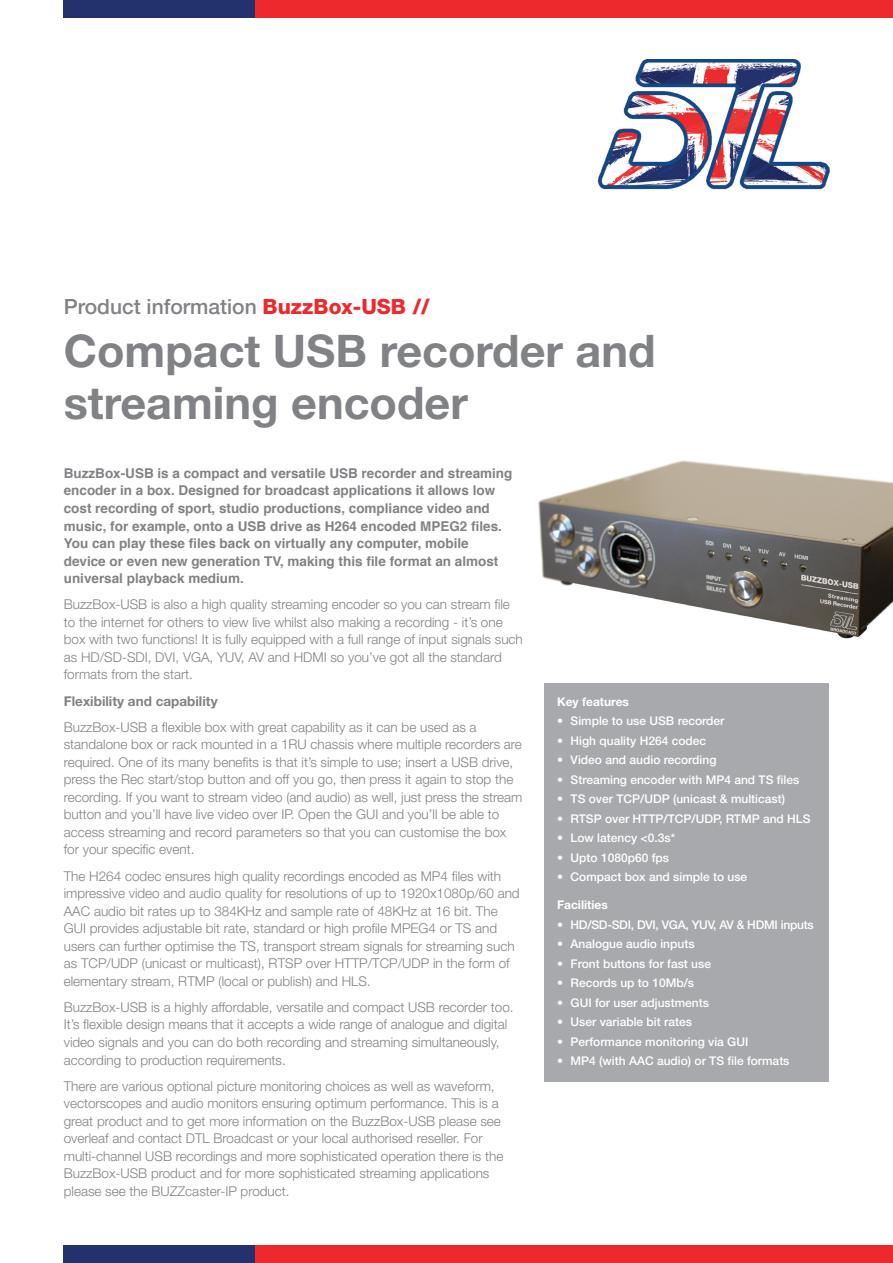
<style>
.page{position:relative;width:893px;height:1263px;background:#fff}
.page>*{position:absolute;margin:0;border:0;box-sizing:border-box;transform-origin:0 0}
.t1{font:700 45px/52.5px "Helvetica Neue";color:#808285}
.t2{font:500 21px "Helvetica Neue";color:#808285}
.t3{font:300 13.5px/17.5px "Helvetica Neue";color:#808285}
.t4{font:700 13.5px/17.5px "Helvetica";color:#808285}
.t5{font:700 13.5px "Helvetica Neue";color:#808285}
.t6{font:500 12px "Helvetica Neue";color:#fff}
.t7{font:500 12px "Helvetica Neue";letter-spacing:-.02em;color:#fff}
.t8{font:700 12px "Helvetica Neue";color:#fff}
.s1{font-weight:800;color:#ee292d}
</style>
<div class="page">
<img style="left:597px;top:60px;width:233px;height:130px">
<div style="left:255px;top:0;width:638px;height:17px;background:#ee292d"></div>
<div style="left:255px;top:1246px;width:638px;height:17px;background:#ee292d"></div>
<div style="left:64px;top:0;width:191px;height:17px;background:#23326c"></div>
<div style="left:64px;top:1246px;width:191px;height:17px;background:#23326c"></div>
<img style="left:538px;top:460px;width:355px;height:179px">
<div style="left:544px;top:684px;width:285px;height:398px;background:#a8a9ad"></div>
<h2 class="t2" style="left:64px;top:294px;width:367px">Product information <span class="s1">BuzzBox-USB //</span></h2>
<h1 class="t1" style="left:64px;top:323px;width:593px">Compact USB recorder and streaming encoder</h1>
<p class="t4" style="left:64px;top:464px;width:450px">BuzzBox-USB is a compact and versatile USB recorder and streaming encoder in a box. Designed for broadcast applications it allows low cost recording of sport, studio productions, compliance video and music, for example, onto a USB drive as H264 encoded MPEG2 files.<br>You can play these files back on virtually any computer, mobile device or even new generation TV, making this file format an almost universal playback medium.</p>
<p class="t3" style="left:64px;top:595px;width:461px">BuzzBox-USB is also a high quality streaming encoder so you can stream file to the internet for others to view live whilst also making a recording - it’s one box with two functions! It is fully equipped with a full range of input signals such as HD/SD-SDI, DVI, VGA, YUV, AV and HDMI so you’ve got all the standard formats from the start.</p>
<p class="t5" style="left:64px;top:692px;width:155px">Flexibility and capability</p>
<p class="t3" style="left:64px;top:718px;width:460px">BuzzBox-USB a flexible box with great capability as it can be used as a standalone box or rack mounted in a 1RU chassis where multiple recorders are required. One of its many benefits is that it’s simple to use; insert a USB drive, press the Rec start/stop button and off you go, then press it again to stop the recording. If you want to stream video (and audio) as well, just press the stream button and you’ll have live video over IP. Open the GUI and you’ll be able to access streaming and record parameters so that you can customise the box for your specific event.</p>
<p class="t3" style="left:64px;top:867px;width:457px">The H264 codec ensures high quality recordings encoded as MP4 files with impressive video and audio quality for resolutions of up to 1920x1080p/60 and AAC audio bit rates up to 384KHz and sample rate of 48KHz at 16 bit. The GUI provides adjustable bit rate, standard or high profile MPEG4 or TS and users can further optimise the TS, transport stream signals for streaming such as TCP/UDP (unicast or multicast), RTSP over HTTP/TCP/UDP in the form of elementary stream, RTMP (local or publish) and HLS.</p>
<p class="t3" style="left:64px;top:998px;width:451px">BuzzBox-USB is a highly affordable, versatile and compact USB recorder too.<br>It’s flexible design means that it accepts a wide range of analogue and digital video signals and you can do both recording and streaming simultaneously, according to production requirements.</p>
<p class="t3" style="left:64px;top:1077px;width:441px">There are various optional picture monitoring choices as well as waveform, vectorscopes and audio monitors ensuring optimum performance. This is a great product and to get more information on the BuzzBox-USB please see overleaf and contact DTL Broadcast or your local authorised reseller. For multi-channel USB recordings and more sophisticated operation there is the BuzzBox-USB product and for more sophisticated streaming applications please see the BUZZcaster-IP product.</p>
<p class="t8" style="left:557px;top:694px;width:74px">Key features</p>
<p class="t6" style="left:557px;top:714px;width:169px">• Simple to use USB recorder</p>
<p class="t6" style="left:557px;top:733px;width:151px">• High quality H264 codec</p>
<p class="t6" style="left:557px;top:753px;width:161px">• Video and audio recording</p>
<p class="t6" style="left:557px;top:772px;width:244px">• Streaming encoder with MP4 and TS files</p>
<p class="t6" style="left:557px;top:792px;width:230px">• TS over TCP/UDP (unicast &amp; multicast)</p>
<p class="t6" style="left:557px;top:811px;width:255px">• RTSP over HTTP/TCP/UDP, RTMP and HLS</p>
<p class="t6" style="left:557px;top:831px;width:120px">• Low latency &lt;0.3s*</p>
<p class="t6" style="left:557px;top:850px;width:113px">• Upto 1080p60 fps</p>
<p class="t6" style="left:557px;top:870px;width:192px">• Compact box and simple to use</p>
<p class="t8" style="left:557px;top:897px;width:52px">Facilities</p>
<p class="t7" style="left:557px;top:917px;width:258px">• HD/SD-SDI, DVI, VGA, YUV, AV &amp; HDMI inputs</p>
<p class="t6" style="left:557px;top:937px;width:139px">• Analogue audio inputs</p>
<p class="t6" style="left:557px;top:956px;width:155px">• Front buttons for fast use</p>
<p class="t6" style="left:557px;top:976px;width:139px">• Records up to 10Mb/s</p>
<p class="t6" style="left:557px;top:995px;width:153px">• GUI for user adjustments</p>
<p class="t6" style="left:557px;top:1015px;width:136px">• User variable bit rates</p>
<p class="t6" style="left:557px;top:1034px;width:193px">• Performance monitoring via GUI</p>
<p class="t6" style="left:557px;top:1054px;width:234px">• MP4 (with AAC audio) or TS file formats</p>
</div>
